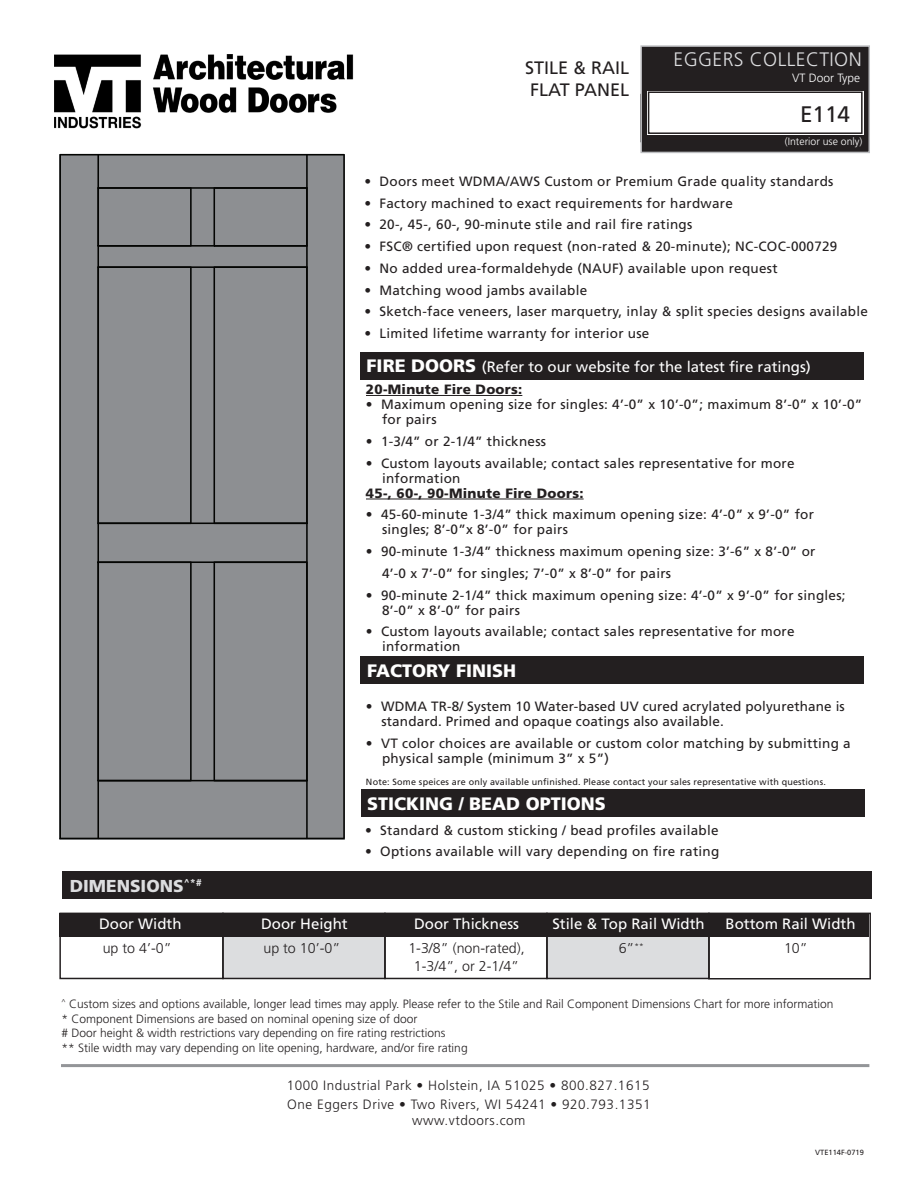
<style>
.page{position:relative;width:918px;height:1188px;background:#fff}
.page>*{position:absolute;margin:0;border:0;box-sizing:border-box;transform-origin:0 0}
.t1{font:22.5px "Frutiger LT Std";color:#231f20}
.t2{font:900 21px "Frutiger";letter-spacing:.02em;color:#dcdddf}
.t3{font:300 19.5px "Frutiger";letter-spacing:.02em;color:#dcdddf}
.t4{font:900 18px "Frutiger LT Std";color:#fff}
.t5{font:18px "Frutiger LT Std";color:#231f20}
.t6{font:900 17.25px "Frutiger LT Std";color:#dcdddf}
.t7{font:15px "Frutiger LT Std";color:#fff}
.t8{font:15px "Frutiger LT Pro";color:#fff}
.t9{font:300 14.25px/17.1px "Frutiger";color:#231f20;text-align:center}
.t10{font:13.5px/15px "Frutiger LT Pro";letter-spacing:.02em;color:#231f20}
.t11{font:13.5px "Frutiger";letter-spacing:.02em;color:#231f20}
.t12{font:13.5px/15px "Frutiger LT Std";letter-spacing:.02em;color:#231f20}
.t13{font:300 13.5px/18.3px "Frutiger";letter-spacing:.04em;color:#231f20}
.t14{font:900 13.5px "Frutiger";letter-spacing:.02em;color:#231f20}
.t15{font:300 12px/14.7px "Frutiger";color:#231f20}
.t16{font:300 12px "Frutiger";color:#fff}
.t17{font:300 10.5px "Frutiger";color:#fff}
.t18{font:9px "Frutiger LT Std";letter-spacing:.02em;color:#231f20}
.t19{font:7.5px "Frutiger LT Std";color:#231f20}
.s1{font-family:"Frutiger LT Std";font-weight:900;font-size:18px}
</style>
<div class="page">
<img style="left:54px;top:54px;width:300px;height:75px">
<div style="left:641px;top:46px;width:228px;height:106px;background:#231f20"></div>
<div style="left:640px;top:45px;width:230px;height:108px;border:2px solid #bcbdc0"></div>
<svg style="left:640px;top:88px;width:224px;height:55px"></svg>
<div style="left:648px;top:92px;width:215px;height:42px;border:1px solid #231f20"></div>
<div style="left:361px;top:353px;width:503px;height:27px;background:#231f20"></div>
<hr style="left:366px;top:395px;width:156px;height:1px;background:#231f20">
<hr style="left:366px;top:499px;width:218px;height:1px;background:#231f20">
<div style="left:361px;top:657px;width:503px;height:27px;background:#231f20"></div>
<div style="left:362px;top:790px;width:503px;height:27px;background:#231f20"></div>
<div style="left:548px;top:934px;width:162px;height:44px;background:#dcdddf"></div>
<div style="left:224px;top:936px;width:162px;height:42px;background:#dcdddf"></div>
<div style="left:59px;top:913px;width:165px;height:66px;border:2px solid #231f20"></div>
<div style="left:222px;top:913px;width:164px;height:66px;border:2px solid #231f20"></div>
<div style="left:384px;top:913px;width:164px;height:66px;border:2px solid #231f20"></div>
<div style="left:546px;top:913px;width:164px;height:66px;border:2px solid #231f20"></div>
<div style="left:708px;top:913px;width:163px;height:67px;border:2px solid #231f20"></div>
<div style="left:62px;top:872px;width:810px;height:27px;background:#231f20"></div>
<div style="left:59px;top:913px;width:810px;height:23px;background:#231f20"></div>
<hr style="left:61px;top:1064px;width:808px;height:3px;background:#939598">
<div style="left:59px;top:154px;width:286px;height:685px;background:#8d8f92"></div>
<div style="left:97px;top:154px;width:211px;height:685px;background:#8d8f92"></div>
<p class="t5" style="left:525px;top:57px;width:106px">STILE &amp; RAIL</p>
<p class="t5" style="left:530px;top:79px;width:101px">FLAT PANEL</p>
<h3 class="t3" style="left:674px;top:48px;width:190px">EGGERS COLLECTION</h3>
<p class="t16" style="left:792px;top:71px;width:70px">VT Door Type</p>
<h2 class="t2" style="left:741px;top:56px;width:106px">ARTISTRY</h2>
<p class="t1" style="left:800px;top:101px;width:52px">E114</p>
<p class="t17" style="left:785px;top:135px;width:79px">(Interior use only)</p>
<p class="t11" style="left:364px;top:173px;width:471px">• Doors meet WDMA/AWS Custom or Premium Grade quality standards</p>
<p class="t11" style="left:364px;top:195px;width:370px">• Factory machined to exact requirements for hardware</p>
<p class="t11" style="left:364px;top:217px;width:329px">• 20-, 45-, 60-, 90-minute stile and rail fire ratings</p>
<p class="t11" style="left:364px;top:238px;width:474px">• FSC® certified upon request (non-rated &amp; 20-minute); NC-COC-000729</p>
<p class="t11" style="left:364px;top:260px;width:415px">• No added urea-formaldehyde (NAUF) available upon request</p>
<p class="t11" style="left:364px;top:282px;width:224px">• Matching wood jambs available</p>
<p class="t11" style="left:364px;top:304px;width:505px">• Sketch-face veneers, laser marquetry, inlay &amp; split species designs available</p>
<p class="t11" style="left:364px;top:325px;width:286px">• Limited lifetime warranty for interior use</p>
<p class="t8" style="left:367px;top:358px;width:446px"><span class="s1">FIRE DOORS</span> (Refer to our website for the latest fire ratings)</p>
<p class="t14" style="left:366px;top:381px;width:158px">20-Minute Fire Doors:</p>
<p class="t10" style="left:382px;top:397px;width:482px;text-indent:-16px">• Maximum opening size for singles: 4’-0” x 10’-0”; maximum 8’-0” x 10’-0” for pairs</p>
<p class="t10" style="left:366px;top:434px;width:182px">• 1-3/4” or 2-1/4” thickness</p>
<p class="t10" style="left:382px;top:456px;width:414px;text-indent:-16px">• Custom layouts available; contact sales representative for more information</p>
<p class="t14" style="left:366px;top:485px;width:219px">45-, 60-, 90-Minute Fire Doors:</p>
<p class="t10" style="left:382px;top:507px;width:433px;text-indent:-16px">• 45-60-minute 1-3/4” thick maximum opening size: 4’-0” x 9’-0” for singles; 8’-0”x 8’-0” for pairs</p>
<p class="t10" style="left:382px;top:541px;width:435px;line-height:21.8px;text-indent:-16px">• 90-minute 1-3/4” thickness maximum opening size: 3’-6” x 8’-0” or<br>4’-0 x 7’-0” for singles; 7’-0” x 8’-0” for pairs</p>
<p class="t10" style="left:382px;top:588px;width:465px;text-indent:-16px">• 90-minute 2-1/4” thick maximum opening size: 4’-0” x 9’-0” for singles;<br>8’-0” x 8’-0” for pairs</p>
<p class="t10" style="left:382px;top:624px;width:414px;text-indent:-16px">• Custom layouts available; contact sales representative for more information</p>
<h3 class="t4" style="left:367px;top:659px;width:150px">FACTORY FINISH</h3>
<p class="t6" style="left:70px;top:875px;width:134px">DIMENSIONS<sup>^*#</sup></p>
<p class="t12" style="left:382px;top:699px;width:465px;text-indent:-16px">• WDMA TR-8/ System 10 Water-based UV cured acrylated polyurethane is standard. Primed and opaque coatings also available.</p>
<p class="t12" style="left:382px;top:736px;width:470px;text-indent:-16px">• VT color choices are available or custom color matching by submitting a physical sample (minimum 3” x 5”)</p>
<p class="t18" style="left:366px;top:776px;width:461px">Note: Some speices are only available unfinished. Please contact your sales representative with questions.</p>
<p class="t12" style="left:365px;top:823px;width:355px">• Standard &amp; custom sticking / bead profiles available</p>
<p class="t12" style="left:365px;top:844px;width:356px">• Options available will vary depending on fire rating</p>
<h3 class="t4" style="left:367px;top:792px;width:240px">STICKING / BEAD OPTIONS</h3>
<p class="t7" style="left:99px;top:915px;width:84px">Door Width</p>
<p class="t7" style="left:261px;top:915px;width:88px">Door Height</p>
<p class="t7" style="left:414px;top:915px;width:107px">Door Thickness</p>
<p class="t7" style="left:552px;top:915px;width:154px">Stile &amp; Top Rail Width</p>
<p class="t7" style="left:726px;top:915px;width:132px">Bottom Rail Width</p>
<p class="t9" style="left:103px;top:940px;width:70px">up to 4’-0”</p>
<p class="t9" style="left:263px;top:940px;width:78px">up to 10’-0”</p>
<p class="t9" style="left:408px;top:940px;width:118px">1-3/8” (non-rated),<br>1-3/4”, or 2-1/4”</p>
<p class="t9" style="left:619px;top:940px;width:27px">6”<sup>**</sup></p>
<p class="t9" style="left:784px;top:940px;width:25px">10”</p>
<p class="t15" style="left:62px;top:997px;width:774px"><sup>^</sup> Custom sizes and options available, longer lead times may apply. Please refer to the Stile and Rail Component Dimensions Chart for more information * Component Dimensions are based on nominal opening size of door<br># Door height &amp; width restrictions vary depending on fire rating restrictions<br>** Stile width may vary depending on lite opening, hardware, and/or fire rating</p>
<p class="t13" style="left:287px;top:1077px;width:365px">1000 Industrial Park • Holstein, IA 51025 • 800.827.1615<br>One Eggers Drive • Two Rivers, WI 54241 • 920.793.1351</p>
<p class="t13" style="left:412px;top:1111px;width:115px">www.vtdoors.com</p>
<p class="t19" style="left:815px;top:1148px;width:50px">VTE114F-0719</p>
</div>
